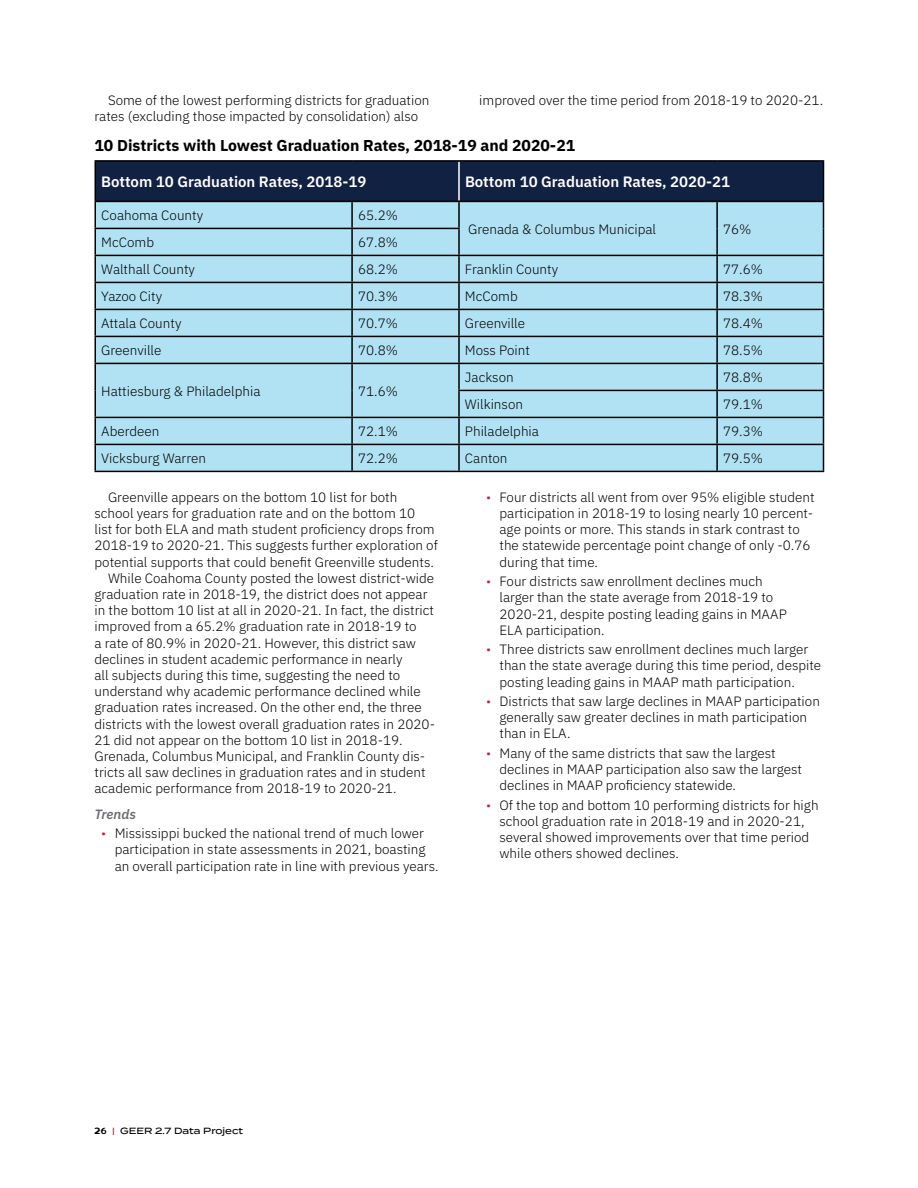
<style>
.page{position:relative;width:918px;height:1188px;background:#fff}
.page>*{position:absolute;margin:0;border:0;box-sizing:border-box;transform-origin:0 0}
.t1{font:700 15.75px "IBM Plex Sans";color:#000}
.t2{font:600 15px "IBM Plex Sans";color:#fff}
.t3{font:300 13.5px/16.2px "IBM Plex Sans";color:#000}
.t4{font:italic 600 13.5px "IBM Plex Sans";color:#6d6d71}
.t5{font:500 9px "Termina";color:#000}
.s1{color:#cf1f2c}
.s2{font-family:"Matrole";font-weight:400}
</style>
<div class="page">
<hr style="left:94px;top:202px;width:2px;height:26px;background:#000">
<hr style="left:94px;top:228px;width:258px;height:1px;background:#000">
<hr style="left:94px;top:229px;width:2px;height:26px;background:#000">
<hr style="left:94px;top:255px;width:258px;height:1px;background:#000">
<hr style="left:94px;top:256px;width:2px;height:26px;background:#000">
<hr style="left:94px;top:282px;width:258px;height:1px;background:#000">
<hr style="left:94px;top:283px;width:2px;height:26px;background:#000">
<hr style="left:94px;top:309px;width:258px;height:1px;background:#000">
<hr style="left:94px;top:310px;width:2px;height:26px;background:#000">
<hr style="left:94px;top:336px;width:258px;height:1px;background:#000">
<hr style="left:94px;top:337px;width:2px;height:26px;background:#000">
<hr style="left:94px;top:363px;width:258px;height:1px;background:#000">
<hr style="left:94px;top:364px;width:2px;height:26px;background:#000">
<hr style="left:94px;top:390px;width:2px;height:27px;background:#000">
<hr style="left:94px;top:417px;width:258px;height:1px;background:#000">
<hr style="left:94px;top:418px;width:2px;height:26px;background:#000">
<hr style="left:94px;top:444px;width:258px;height:1px;background:#000">
<hr style="left:94px;top:445px;width:2px;height:26px;background:#000">
<svg style="left:95px;top:162px;width:729px;height:309px;background:#94bed1"></svg>
<hr style="left:94px;top:471px;width:258px;height:1px;background:#000">
<hr style="left:352px;top:471px;width:107px;height:1px;background:#000">
<hr style="left:459px;top:471px;width:258px;height:1px;background:#000">
<hr style="left:717px;top:471px;width:107px;height:1px;background:#000">
<hr style="left:94px;top:160px;width:258px;height:2px;background:#000">
<hr style="left:94px;top:162px;width:2px;height:39px;background:#000">
<hr style="left:352px;top:160px;width:107px;height:2px;background:#000">
<hr style="left:459px;top:160px;width:258px;height:2px;background:#000">
<hr style="left:717px;top:160px;width:107px;height:2px;background:#000">
<hr style="left:823px;top:162px;width:1px;height:39px;background:#000">
<hr style="left:94px;top:201px;width:258px;height:1px;background:#000">
<hr style="left:352px;top:201px;width:107px;height:1px;background:#000">
<hr style="left:459px;top:201px;width:258px;height:1px;background:#000">
<hr style="left:717px;top:201px;width:107px;height:1px;background:#000">
<p class="t3" style="left:94px;top:91px;width:336px;text-indent:14px">Some of the lowest performing districts for graduation rates (excluding those impacted by consolidation) also</p>
<p class="t3" style="left:479px;top:91px;width:345px">improved over the time period from 2018-19 to 2020-21 .</p>
<p class="t1" style="left:94px;top:133px;width:482px">10 Districts with Lowest Graduation Rates, 2018-19 and 2020-21</p>
<p class="t2" style="left:101px;top:170px;width:267px">Bottom 10 Graduation Rates, 2018-19</p>
<p class="t2" style="left:465px;top:170px;width:267px">Bottom 10 Graduation Rates, 2020-21</p>
<p class="t3" style="left:101px;top:206px;width:104px">Coahoma County</p>
<p class="t3" style="left:358px;top:206px;width:42px">65 .2%</p>
<p class="t3" style="left:468px;top:220px;width:190px">Grenada &amp; Columbus Municipal</p>
<p class="t3" style="left:723px;top:220px;width:30px">76%</p>
<p class="t3" style="left:101px;top:233px;width:54px">McComb</p>
<p class="t3" style="left:358px;top:233px;width:42px">67 .8%</p>
<p class="t3" style="left:101px;top:260px;width:95px">Walthall County</p>
<p class="t3" style="left:358px;top:260px;width:42px">68 .2%</p>
<p class="t3" style="left:465px;top:260px;width:95px">Franklin County</p>
<p class="t3" style="left:723px;top:260px;width:42px">77 .6%</p>
<p class="t3" style="left:101px;top:287px;width:62px">Yazoo City</p>
<p class="t3" style="left:358px;top:287px;width:42px">70 .3%</p>
<p class="t3" style="left:465px;top:287px;width:54px">McComb</p>
<p class="t3" style="left:723px;top:287px;width:42px">78 .3%</p>
<p class="t3" style="left:101px;top:314px;width:82px">Attala County</p>
<p class="t3" style="left:358px;top:314px;width:42px">70 .7%</p>
<p class="t3" style="left:465px;top:314px;width:62px">Greenville</p>
<p class="t3" style="left:723px;top:314px;width:42px">78 .4%</p>
<p class="t3" style="left:101px;top:341px;width:62px">Greenville</p>
<p class="t3" style="left:358px;top:341px;width:42px">70 .8%</p>
<p class="t3" style="left:465px;top:341px;width:67px">Moss Point</p>
<p class="t3" style="left:723px;top:341px;width:42px">78 .5%</p>
<p class="t3" style="left:101px;top:382px;width:161px">Hattiesburg &amp; Philadelphia</p>
<p class="t3" style="left:358px;top:382px;width:42px">71 .6%</p>
<p class="t3" style="left:465px;top:368px;width:50px">Jackson</p>
<p class="t3" style="left:723px;top:368px;width:42px">78 .8%</p>
<p class="t3" style="left:465px;top:395px;width:60px">Wilkinson</p>
<p class="t3" style="left:723px;top:395px;width:42px">79 .1%</p>
<p class="t3" style="left:101px;top:422px;width:60px">Aberdeen</p>
<p class="t3" style="left:358px;top:422px;width:42px">72 .1%</p>
<p class="t3" style="left:465px;top:422px;width:76px">Philadelphia</p>
<p class="t3" style="left:723px;top:422px;width:42px">79 .3%</p>
<p class="t3" style="left:101px;top:449px;width:106px">Vicksburg Warren</p>
<p class="t3" style="left:358px;top:449px;width:42px">72 .2%</p>
<p class="t3" style="left:465px;top:449px;width:44px">Canton</p>
<p class="t3" style="left:723px;top:449px;width:42px">79 .5%</p>
<p class="t3" style="left:108px;top:488px;width:291px">Greenville appears on the bottom 10 list for both</p>
<p class="t3" style="left:95px;top:504px;width:322px">school years for graduation rate and on the bottom 10</p>
<p class="t3" style="left:95px;top:520px;width:342px">list for both ELA and math student proficiency drops from</p>
<p class="t3" style="left:95px;top:536px;width:345px">2018-19 to 2020-21 . This suggests further exploration of</p>
<p class="t3" style="left:95px;top:553px;width:341px">potential supports that could benefit Greenville students .</p>
<p class="t3" style="left:108px;top:569px;width:328px">While Coahoma County posted the lowest district-wide</p>
<p class="t3" style="left:95px;top:585px;width:335px">graduation rate in 2018-19, the district does not appear</p>
<p class="t3" style="left:95px;top:601px;width:341px">in the bottom 10 list at all in 2020-21 . In fact, the district</p>
<p class="t3" style="left:95px;top:617px;width:324px">improved from a 65 .2% graduation rate in 2018-19 to</p>
<p class="t3" style="left:95px;top:634px;width:323px">a rate of 80 .9% in 2020-21 . However, this district saw</p>
<p class="t3" style="left:95px;top:650px;width:309px">declines in student academic performance in nearly</p>
<p class="t3" style="left:95px;top:666px;width:307px">all subjects during this time, suggesting the need to</p>
<p class="t3" style="left:95px;top:682px;width:328px">understand why academic performance declined while</p>
<p class="t3" style="left:95px;top:698px;width:329px">graduation rates increased . On the other end, the three</p>
<p class="t3" style="left:95px;top:715px;width:342px">districts with the lowest overall graduation rates in 2020-</p>
<p class="t3" style="left:95px;top:731px;width:310px">21 did not appear on the bottom 10 list in 2018-19 .</p>
<p class="t3" style="left:95px;top:747px;width:332px">Grenada, Columbus Municipal, and Franklin County dis-</p>
<p class="t3" style="left:95px;top:763px;width:333px">tricts all saw declines in graduation rates and in student</p>
<p class="t3" style="left:95px;top:779px;width:304px">academic performance from 2018-19 to 2020-21 .</p>
<p class="t4" style="left:95px;top:803px;width:43px">Trends</p>
<p class="t3" style="left:115px;top:824px;width:325px;text-indent:-14px"><span class="s1">•</span> Mississippi bucked the national trend of much lower participation in state assessments in 2021, boasting an overall participation rate in line with previous years .</p>
<p class="t3" style="left:500px;top:488px;width:317px;text-indent:-14px"><span class="s1">•</span> Four districts all went from over 95% eligible student participation in 2018-19 to losing nearly 10 percent&shy;age points or more . This stands in stark contrast to the statewide percentage point change of only -0 .76 during that time .</p>
<p class="t3" style="left:500px;top:572px;width:289px;text-indent:-14px"><span class="s1">•</span> Four districts saw enrollment declines much larger than the state average from 2018-19 to 2020-21, despite posting leading gains in MAAP ELA participation .</p>
<p class="t3" style="left:500px;top:640px;width:323px;text-indent:-14px"><span class="s1">•</span> Three districts saw enrollment declines much larger than the state average during this time period, despite posting leading gains in MAAP math participation .</p>
<p class="t3" style="left:500px;top:692px;width:322px;text-indent:-14px"><span class="s1">•</span> Districts that saw large declines in MAAP participation generally saw greater declines in math participation than in ELA .</p>
<p class="t3" style="left:500px;top:744px;width:304px;text-indent:-14px"><span class="s1">•</span> Many of the same districts that saw the largest declines in MAAP participation also saw the largest declines in MAAP proficiency statewide .</p>
<p class="t3" style="left:500px;top:796px;width:321px;text-indent:-14px"><span class="s1">•</span> Of the top and bottom 10 performing districts for high school graduation rate in 2018-19 and in 2020-21, several showed improvements over that time period while others showed declines .</p>
<p class="t5" style="left:94px;top:1124px;width:150px"><span class="s2">26</span> <span class="s1">|</span> GEER 2.7 Data Project</p>
</div>
